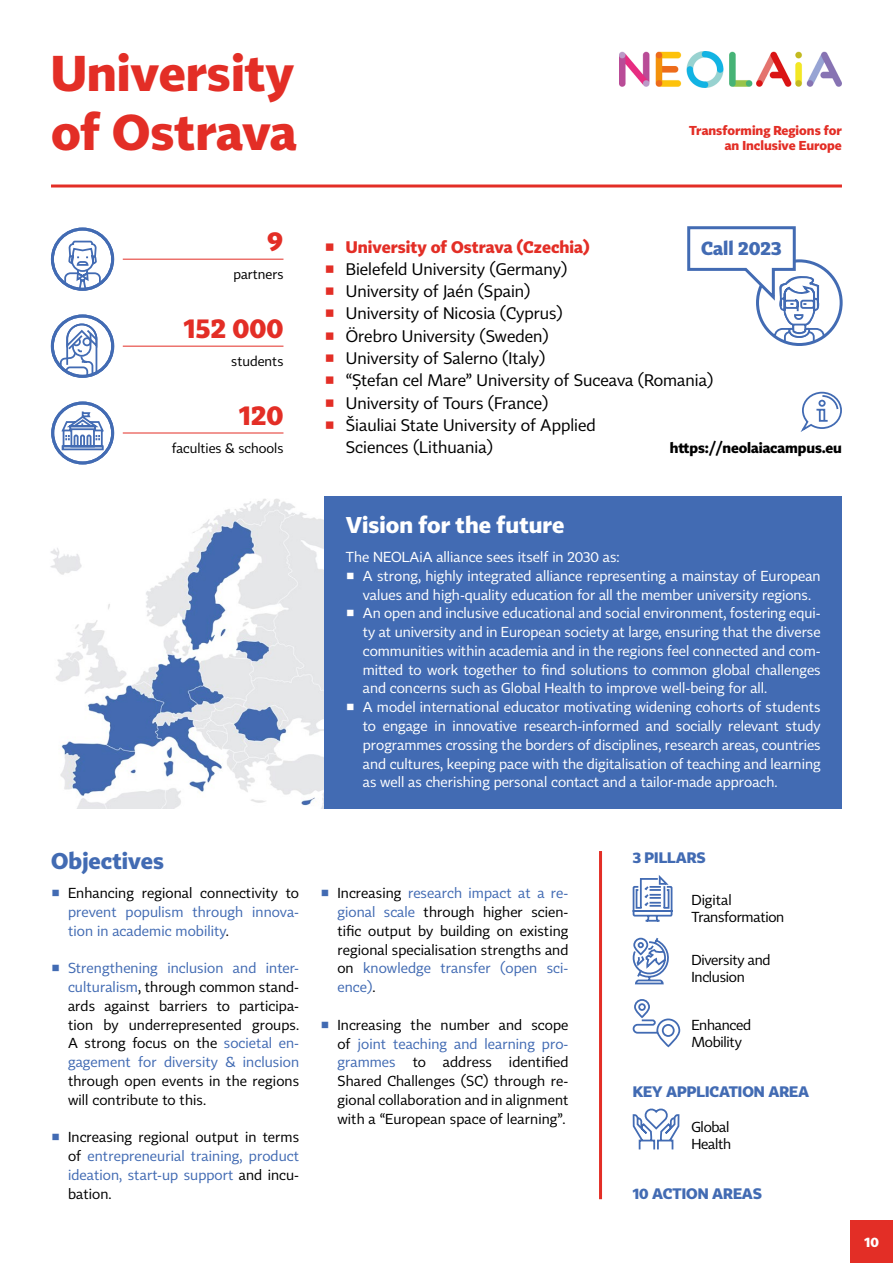
<style>
.page{position:relative;width:893px;height:1263px;background:#fff}
.page>*{position:absolute;margin:0;border:0;box-sizing:border-box;transform-origin:0 0}
.t1{font:700 49.5px/59.4px "Tabac Sans";color:#e32e26}
.t2{font:700 27px "Tabac Sans";color:#e32e26}
.t3{font:700 22.5px "Tabac Sans";color:#fff}
.t4{font:700 22.5px "Tabac Sans";color:#426bb3}
.t5{font:700 18.75px "Tabac Sans";color:#426bb3}
.t6{font:16.5px "Tabac Sans";color:#000}
.t7{font:700 16.5px "Tabac Sans";color:#e32e26}
.t8{font:700 15px "Tabac Sans";color:#426bb3}
.t9{font:14.25px "Tabac Sans";color:#fff}
.t10{font:14.25px/18.8px "Tabac Sans";letter-spacing:.005em;color:#000;text-align:justify}
.t11{font:14.25px/18.8px "Tabac Sans";letter-spacing:.005em;color:#426bb3;text-align:justify}
.t12{font:14.25px/17.1px "Tabac Sans";letter-spacing:-.02em;color:#000}
.t13{font:700 14.25px "Tabac Sans";letter-spacing:-.005em;color:#000}
.t14{font:13.5px "Tabac Sans";color:#000}
.t15{font:700 13.5px "Tabac Sans";color:#fff}
.t16{font:700 12.75px/15.3px "Tabac Sans";color:#e32e26;text-align:right}
.s1{font-weight:700;color:#e32e26}
.s2{color:#000}
.s3{color:#426bb3}
</style>
<div class="page">
<hr style="left:51px;top:184px;width:791px;height:3px;background:#e32e26">
<img style="left:50px;top:496px;width:275px;height:312px">
<div style="left:325px;top:496px;width:517px;height:312px;background:#426bb3"></div>
<hr style="left:123px;top:433px;width:160px;height:1px;background:#e32e26">
<svg style="left:53px;top:403px;width:60px;height:60px"></svg>
<div style="left:51px;top:401px;width:63px;height:63px;border:3px solid #426bb3;border-radius:50%"></div>
<hr style="left:123px;top:346px;width:160px;height:1px;background:#e32e26">
<svg style="left:59px;top:323px;width:40px;height:54px"></svg>
<div style="left:51px;top:315px;width:63px;height:63px;border:3px solid #426bb3;border-radius:50%"></div>
<hr style="left:123px;top:259px;width:160px;height:1px;background:#e32e26">
<svg style="left:52px;top:229px;width:61px;height:60px"></svg>
<div style="left:51px;top:228px;width:63px;height:63px;border:3px solid #426bb3;border-radius:50%"></div>
<svg style="left:63px;top:240px;width:39px;height:51px"></svg>
<svg style="left:800px;top:391px;width:42px;height:41px"></svg>
<div style="left:850px;top:1220px;width:43px;height:43px;background:#e32e26"></div>
<hr style="left:599px;top:851px;width:3px;height:348px;background:#e32e26">
<img style="left:620px;top:51px;width:221px;height:37px">
<svg style="left:60px;top:410px;width:45px;height:41px"></svg>
<svg style="left:632px;top:1108px;width:48px;height:42px"></svg>
<svg style="left:632px;top:875px;width:41px;height:47px"></svg>
<svg style="left:632px;top:937px;width:37px;height:48px"></svg>
<svg style="left:632px;top:999px;width:49px;height:49px"></svg>
<svg style="left:687px;top:226px;width:138px;height:118px"></svg>
<h1 class="t1" style="left:51px;top:43px;width:247px">University of Ostrava</h1>
<p class="t16" style="left:689px;top:123px;width:154px">Transforming Regions for an Inclusive Europe</p>
<h2 class="t2" style="left:267px;top:224px;width:18px">9</h2>
<p class="t14" style="left:233px;top:266px;width:52px">partners</p>
<h2 class="t2" style="left:184px;top:311px;width:101px">152 000</h2>
<p class="t14" style="left:231px;top:353px;width:54px">students</p>
<h2 class="t2" style="left:239px;top:398px;width:46px">120</h2>
<p class="t14" style="left:172px;top:440px;width:113px">faculties &amp; schools</p>
<p class="t7" style="left:325px;top:236px;width:267px">◾ University of Ostrava (Czechia)</p>
<p class="t6" style="left:325px;top:259px;width:244px"><span class="s1">◾</span> Bielefeld University (Germany)</p>
<p class="t6" style="left:325px;top:281px;width:207px"><span class="s1">◾</span> University of Jaén (Spain)</p>
<p class="t6" style="left:325px;top:304px;width:240px"><span class="s1">◾</span> University of Nicosia (Cyprus)</p>
<p class="t6" style="left:325px;top:326px;width:226px"><span class="s1">◾</span> Örebro University (Sweden)</p>
<p class="t6" style="left:325px;top:348px;width:222px"><span class="s1">◾</span> University of Salerno (Italy)</p>
<p class="t6" style="left:325px;top:370px;width:390px"><span class="s1">◾</span> “Ștefan cel Mare” University of Suceava (Romania)</p>
<p class="t6" style="left:325px;top:393px;width:225px"><span class="s1">◾</span> University of Tours (France)</p>
<p class="t6" style="left:325px;top:415px;width:273px"><span class="s1">◾</span> Šiauliai State University of Applied</p>
<p class="t6" style="left:346px;top:437px;width:149px">Sciences (Lithuania)</p>
<h3 class="t5" style="left:701px;top:236px;width:82px">Call 2023</h3>
<p class="t13" style="left:670px;top:439px;width:174px">https://neolaiacampus.eu</p>
<h3 class="t3" style="left:346px;top:511px;width:220px">Vision for the future</h3>
<p class="t9" style="left:346px;top:548px;width:275px">The NEOLAiA alliance sees itself in 2030 as:</p>
<p class="t9" style="left:346px;top:567px;width:476px">◾ A strong, highly integrated alliance representing a mainstay of European</p>
<p class="t9" style="left:363px;top:586px;width:450px">values and high-quality education for all the member university regions.</p>
<p class="t9" style="left:346px;top:605px;width:476px">◾ An open and inclusive educational and social environment, fostering equi-</p>
<p class="t9" style="left:363px;top:623px;width:459px">ty at university and in European society at large, ensuring that the diverse</p>
<p class="t9" style="left:363px;top:642px;width:459px">communities within academia and in the regions feel connected and com-</p>
<p class="t9" style="left:363px;top:661px;width:459px">mitted to work together to find solutions to common global challenges</p>
<p class="t9" style="left:363px;top:680px;width:406px">and concerns such as Global Health to improve well-being for all.</p>
<p class="t9" style="left:346px;top:699px;width:476px">◾ A model international educator motivating widening cohorts of students</p>
<p class="t9" style="left:363px;top:717px;width:459px">to engage in innovative research-informed and socially relevant study</p>
<p class="t9" style="left:363px;top:736px;width:459px">programmes crossing the borders of disciplines, research areas, countries</p>
<p class="t9" style="left:363px;top:755px;width:459px">and cultures, keeping pace with the digitalisation of teaching and learning</p>
<p class="t9" style="left:363px;top:774px;width:416px">as well as cherishing personal contact and a tailor-made approach.</p>
<h3 class="t4" style="left:51px;top:847px;width:115px">Objectives</h3>
<p class="t11" style="left:68px;top:884px;width:233px;text-indent:-17px">◾ <span class="s2">Enhancing regional connectivity to </span>prevent populism through innova&shy;tion in academic mobility<span class="s2">.</span></p>
<p class="t10" style="left:68px;top:959px;width:233px;text-indent:-17px"><span class="s3">◾ Strengthening inclusion and inter&shy;culturalism</span>, through common stand&shy;ards against barriers to participa&shy;tion by underrepresented groups.<br>A strong focus on the <span class="s3">societal en&shy;gagement for diversity &amp; inclusion</span></p>
<p class="t10" style="left:68px;top:1072px;width:233px">through open events in the regions will contribute to this.</p>
<p class="t11" style="left:68px;top:1128px;width:233px;text-indent:-17px">◾ <span class="s2">Increasing regional output in terms of</span> entrepreneurial training, product ideation, start-up support <span class="s2">and incu&shy;bation.</span></p>
<p class="t10" style="left:337px;top:884px;width:233px;text-indent:-17px"><span class="s3">◾</span> Increasing <span class="s3">research impact at a re&shy;gional scale</span> through higher scien&shy;tific output by building on existing regional specialisation strengths and on <span class="s3">knowledge transfer (open sci&shy;ence)</span>.</p>
<p class="t10" style="left:337px;top:1015px;width:233px;text-indent:-17px"><span class="s3">◾</span> Increasing the number and scope of <span class="s3">joint teaching and learning pro&shy;grammes</span> to address identified Shared Challenges (SC) through re&shy;gional collaboration and in alignment with a “European space of learning”.</p>
<p class="t8" style="left:633px;top:848px;width:75px">3 PILLARS</p>
<p class="t12" style="left:691px;top:891px;width:94px">Digital<br>Transformation</p>
<p class="t12" style="left:691px;top:951px;width:81px">Diversity and<br>Inclusion</p>
<p class="t12" style="left:691px;top:1017px;width:61px">Enhanced<br>Mobility</p>
<p class="t8" style="left:633px;top:1082px;width:178px">KEY APPLICATION AREA</p>
<p class="t12" style="left:691px;top:1119px;width:41px">Global<br>Health</p>
<p class="t8" style="left:633px;top:1184px;width:131px">10 ACTION AREAS</p>
<p class="t15" style="left:864px;top:1234px;width:16px">10</p>
</div>
